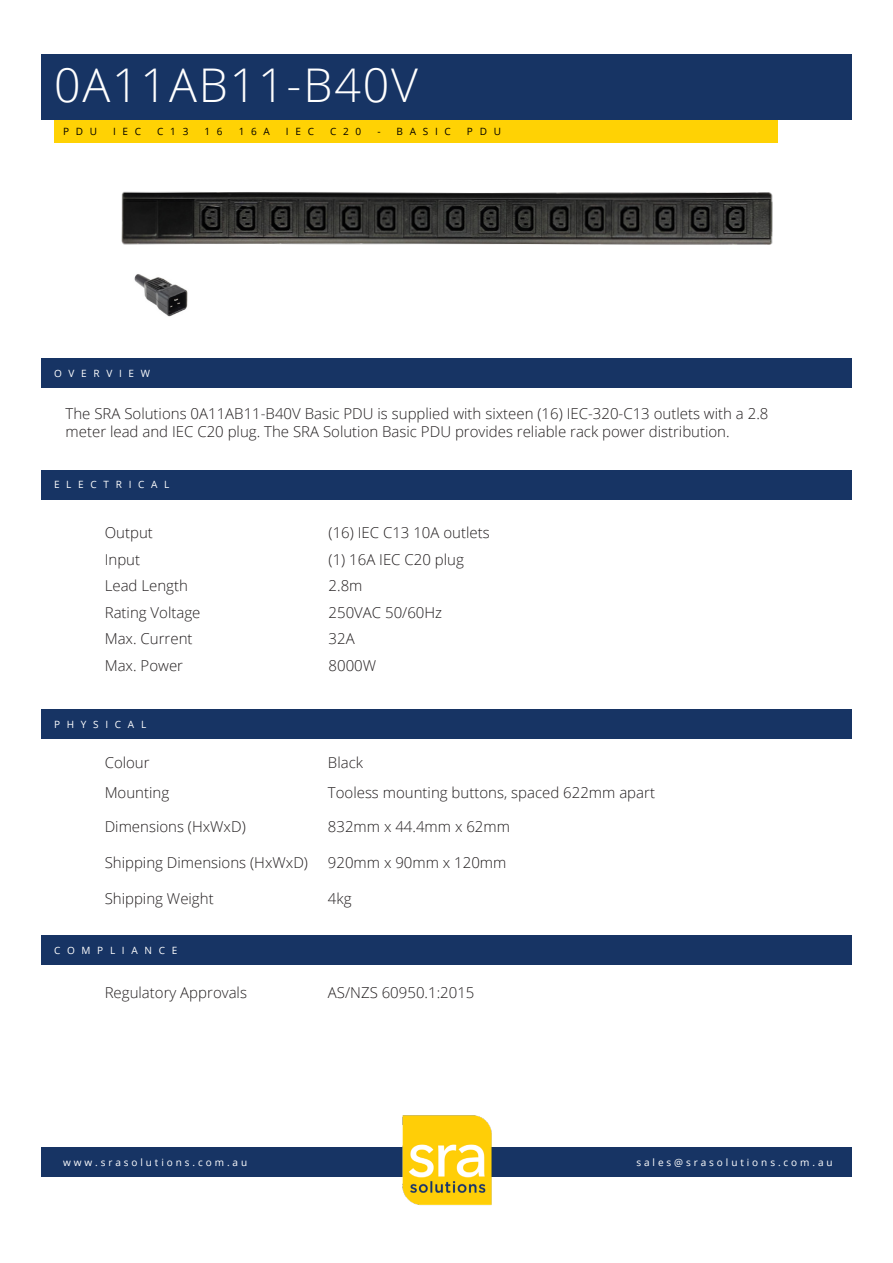
<style>
.page{position:relative;width:893px;height:1263px;background:#fff}
.page>*{position:absolute;margin:0;border:0;box-sizing:border-box;transform-origin:0 0}
.t1{font:300 46.5px "Open Sans";letter-spacing:.04em;color:#fff}
.t2{font:300 15px "Open Sans";color:#231f20}
.t3{font:10.05px "Open Sans";letter-spacing:.29em;color:#fff}
.t4{font:10.05px "Open Sans";letter-spacing:.67em;color:#fff}
.t5{font:10.05px "Open Sans";letter-spacing:.67em;color:#000}
</style>
<div class="page">
<div style="left:41px;top:1148px;width:811px;height:29px;background:#173464"></div>
<div style="left:54px;top:120px;width:723px;height:23px;background:#ffd204"></div>
<div style="left:41px;top:54px;width:811px;height:66px;background:#173464"></div>
<div style="left:41px;top:358px;width:811px;height:29px;background:#173464"></div>
<div style="left:41px;top:709px;width:811px;height:30px;background:#173464"></div>
<img style="left:397px;top:1115px;width:99px;height:90px">
<div style="left:41px;top:470px;width:811px;height:29px;background:#173464"></div>
<div style="left:41px;top:935px;width:811px;height:30px;background:#173464"></div>
<img style="left:121px;top:191px;width:652px;height:54px">
<img style="left:134px;top:274px;width:54px;height:43px">
<p class="t1" style="left:54px;top:54px;width:366px">0A11AB11-B40V</p>
<p class="t5" style="left:63px;top:125px;width:36px">PDU</p>
<p class="t5" style="left:113px;top:125px;width:30px">IEC</p>
<p class="t5" style="left:157px;top:125px;width:33px">C13</p>
<p class="t5" style="left:204px;top:125px;width:20px">1 6</p>
<p class="t5" style="left:239px;top:125px;width:33px">16A</p>
<p class="t5" style="left:286px;top:125px;width:30px">IEC</p>
<p class="t5" style="left:330px;top:125px;width:33px">C20</p>
<p class="t5" style="left:377px;top:125px;width:75px">- BASIC</p>
<p class="t5" style="left:467px;top:125px;width:36px">PDU</p>
<p class="t4" style="left:54px;top:366px;width:98px">OVERVIEW</p>
<p class="t2" style="left:66px;top:404px;width:704px">The SRA Solutions 0A11AB11-B40V Basic PDU is supplied with sixteen (16) IEC-320-C13 outlets with a 2.8</p>
<p class="t2" style="left:66px;top:422px;width:666px">meter lead and IEC C20 plug. The SRA Solution Basic PDU provides reliable rack power distribution.</p>
<p class="t4" style="left:54px;top:478px;width:117px">ELECTRICAL</p>
<p class="t2" style="left:105px;top:523px;width:50px">Output</p>
<p class="t2" style="left:329px;top:523px;width:163px">(16) IEC C13 10A outlets</p>
<p class="t2" style="left:105px;top:549px;width:37px">Input</p>
<p class="t2" style="left:329px;top:549px;width:137px">(1) 16A IEC C20 plug</p>
<p class="t2" style="left:105px;top:575px;width:85px">Lead Length</p>
<p class="t2" style="left:329px;top:575px;width:35px">2.8m</p>
<p class="t2" style="left:105px;top:602px;width:97px">Rating Voltage</p>
<p class="t2" style="left:329px;top:602px;width:115px">250VAC 50/60Hz</p>
<p class="t2" style="left:105px;top:628px;width:89px">Max. Current</p>
<p class="t2" style="left:329px;top:628px;width:28px">32A</p>
<p class="t2" style="left:105px;top:655px;width:80px">Max. Power</p>
<p class="t2" style="left:329px;top:655px;width:49px">8000W</p>
<p class="t4" style="left:54px;top:717px;width:94px">PHYSICAL</p>
<p class="t2" style="left:105px;top:752px;width:46px">Colour</p>
<p class="t2" style="left:328px;top:752px;width:37px">Black</p>
<p class="t2" style="left:105px;top:782px;width:66px">Mounting</p>
<p class="t2" style="left:328px;top:782px;width:329px">Tooless mounting buttons, spaced 622mm apart</p>
<p class="t2" style="left:105px;top:816px;width:143px">Dimensions (HxWxD)</p>
<p class="t2" style="left:328px;top:816px;width:184px">832mm x 44.4mm x 62mm</p>
<p class="t2" style="left:105px;top:852px;width:205px">Shipping Dimensions (HxWxD)</p>
<p class="t2" style="left:328px;top:852px;width:180px">920mm x 90mm x 120mm</p>
<p class="t2" style="left:105px;top:888px;width:110px">Shipping Weight</p>
<p class="t2" style="left:328px;top:888px;width:25px">4kg</p>
<p class="t4" style="left:54px;top:943px;width:125px">COMPLIANCE</p>
<p class="t2" style="left:105px;top:982px;width:144px">Regulatory Approvals</p>
<p class="t2" style="left:328px;top:982px;width:148px">AS/NZS 60950.1:2015</p>
<p class="t3" style="left:63px;top:1156px;width:186px">www.srasolutions.com.au</p>
<p class="t3" style="left:636px;top:1156px;width:198px">sales@srasolutions.com.au</p>
</div>
